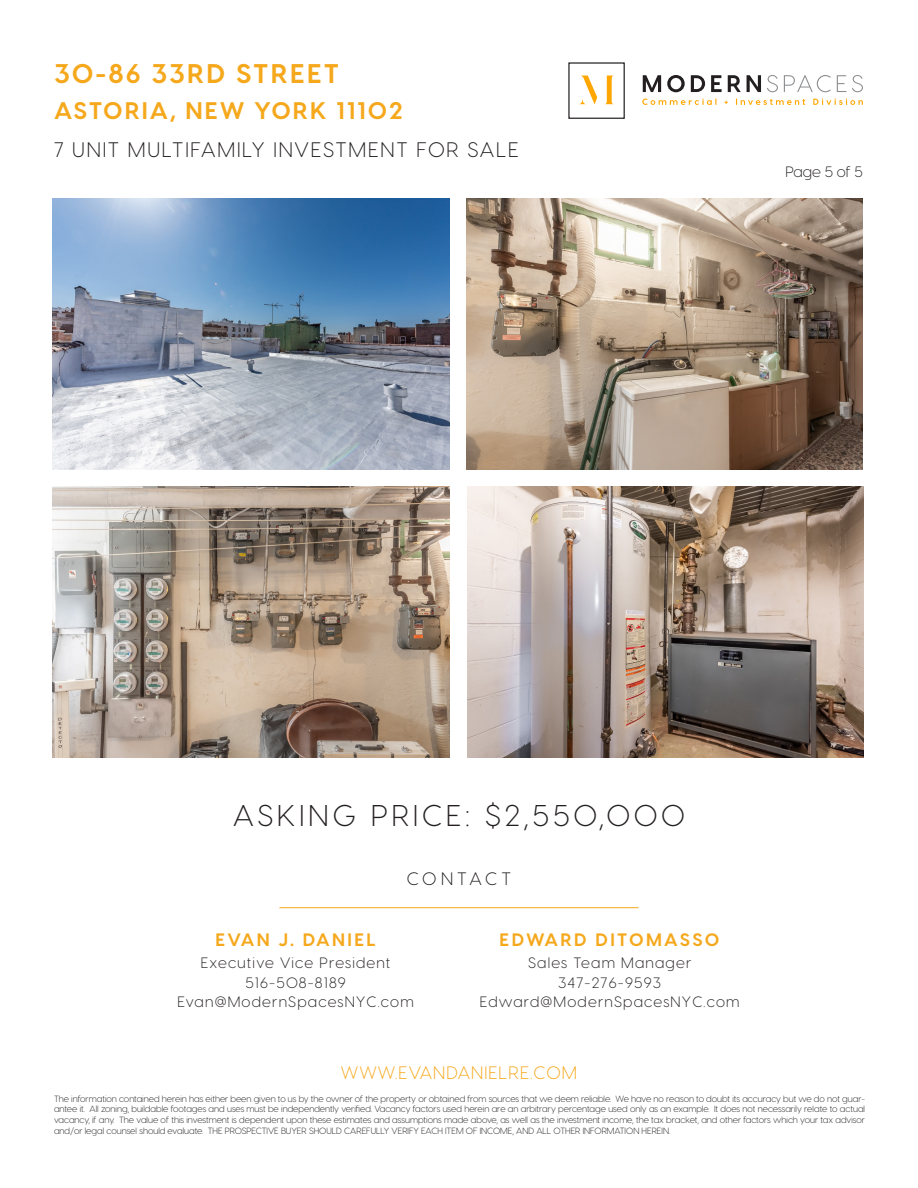
<style>
.page{position:relative;width:918px;height:1188px;background:#fff}
.page>*{position:absolute;margin:0;border:0;box-sizing:border-box;transform-origin:0 0}
.t1{font:300 30px "Visby CF";letter-spacing:.135em;color:#231f20}
.t2{font:700 27px "Visby CF";letter-spacing:.08em;color:#f5a81c}
.t3{font:700 24px "Visby CF";letter-spacing:.075em;color:#f5a81c}
.t4{font:300 21px "Visby CF";letter-spacing:.085em;color:#231f20}
.t5{font:700 18px "Visby CF";letter-spacing:.13em;color:#f5a81c}
.t6{font:300 18px "Visby CF";letter-spacing:.06em;color:#f5a81c}
.t7{font:300 18px "Visby CF";letter-spacing:.205em;color:#231f20}
.t8{font:300 15px/19.5px "Visby CF";letter-spacing:.08em;color:#231f20;text-align:center}
.t9{font:300 9px/10.8px "Visby CF";color:#231f20;text-align:justify}
</style>
<div class="page">
<img style="left:53px;top:199px;width:396px;height:270px">
<img style="left:53px;top:487px;width:396px;height:270px">
<img style="left:466px;top:199px;width:397px;height:270px">
<img style="left:467px;top:487px;width:397px;height:270px">
<div style="left:568px;top:62px;width:57px;height:57px;border:1px solid #231f20"></div>
<svg style="left:580px;top:76px;width:33px;height:28px"></svg>
<svg style="left:767px;top:75px;width:96px;height:17px"></svg>
<svg style="left:643px;top:75px;width:118px;height:17px"></svg>
<svg style="left:642px;top:99px;width:221px;height:6px"></svg>
<hr style="left:279px;top:907px;width:360px;height:1px;background:#f5a81c">
<p class="t2" style="left:54px;top:57px;width:287px">30-86 33RD STREET</p>
<p class="t3" style="left:54px;top:96px;width:350px">ASTORIA, NEW YORK 11102</p>
<p class="t4" style="left:54px;top:137px;width:466px">7 UNIT MULTIFAMILY INVESTMENT FOR SALE</p>
<p class="t8" style="left:786px;top:162px;width:79px">Page 5 of 5</p>
<p class="t1" style="left:233px;top:798px;width:453px">ASKING PRICE: $2,550,000</p>
<p class="t7" style="left:407px;top:868px;width:106px">CONTACT</p>
<p class="t5" style="left:215px;top:928px;width:162px">EVAN J. DANIEL</p>
<p class="t8" style="left:201px;top:953px;width:191px">Executive Vice President</p>
<p class="t8" style="left:245px;top:973px;width:102px">516-508-8189</p>
<p class="t8" style="left:177px;top:992px;width:238px">Evan@ModernSpacesNYC.com</p>
<p class="t5" style="left:500px;top:928px;width:221px">EDWARD DITOMASSO</p>
<p class="t8" style="left:480px;top:953px;width:261px">Sales Team Manager<br>347-276-9593<br>Edward@ModernSpacesNYC.com</p>
<p class="t6" style="left:341px;top:1062px;width:238px">WWW.EVANDANIELRE.COM</p>
<p class="t9" style="left:54px;top:1093px;width:813px">The information contained herein has either been given to us by the owner of the property or obtained from sources that we deem reliable. We have no reason to doubt its accuracy but we do not guar&shy;antee it. All zoning, buildable footages and uses must be independently verified. Vacancy factors used herein are an arbitrary percentage used only as an example. It does not necessarily relate to actual vacancy, if any. The value of this investment is dependent upon these estimates and assumptions made above, as well as the investment income, the tax bracket, and other factors which your tax advisor and/or legal counsel should evaluate. THE PROSPECTIVE BUYER SHOULD CAREFULLY VERIFY EACH ITEM OF INCOME, AND ALL OTHER INFORMATION HEREIN.</p>
</div>
